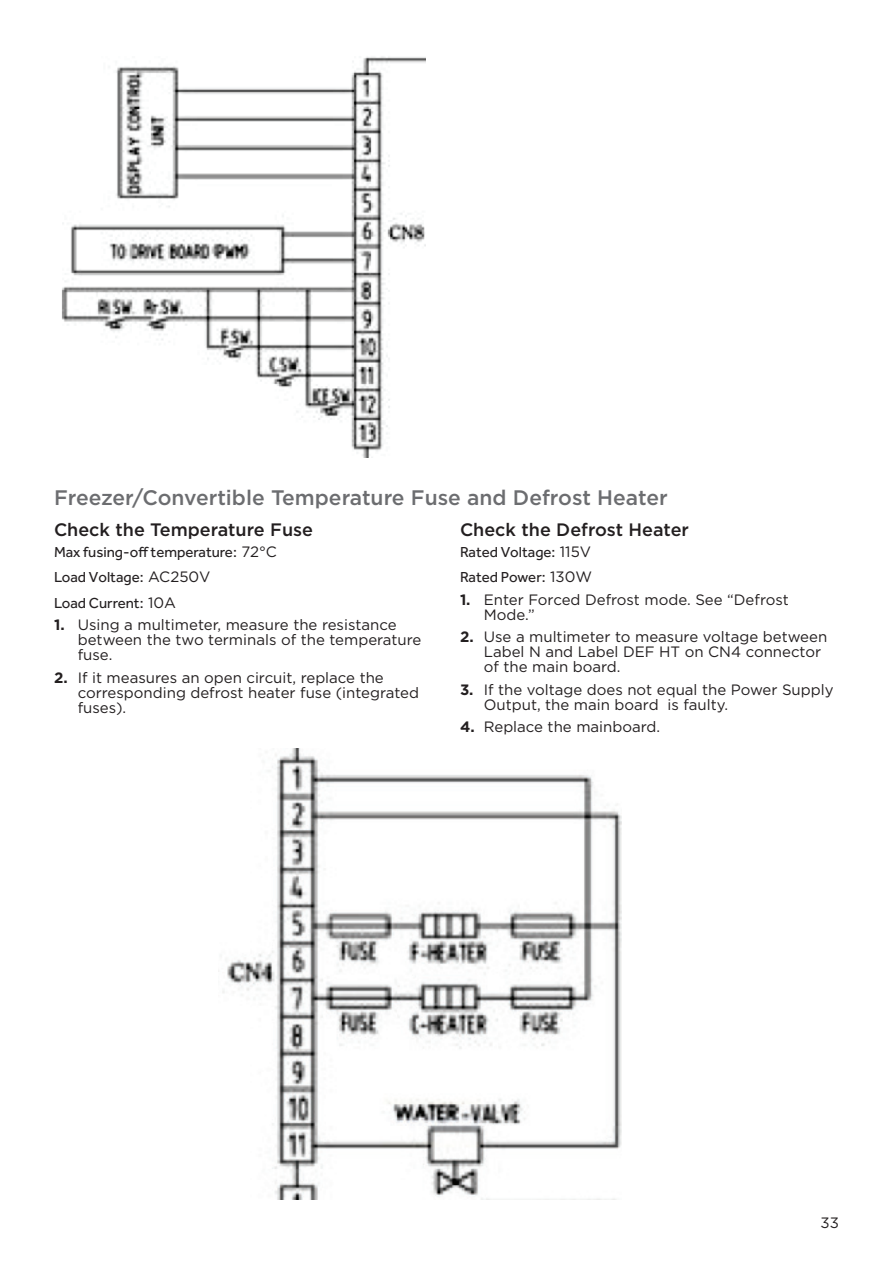
<style>
.page{position:relative;width:893px;height:1263px;background:#fff}
.page>*{position:absolute;margin:0;border:0;box-sizing:border-box;transform-origin:0 0}
.t1{font:500 21px "Gotham";color:#6c6d70}
.t2{font:500 18px "Gotham";color:#231f20}
.t3{font:15px/15px "Gotham";color:#231f20}
.t4{font:15px/25.5px "Effra";color:#231f20}
.s1{font-family:"Gotham"}
.s2{font-weight:700}
</style>
<div class="page">
<img style="left:62px;top:56px;width:364px;height:401px">
<img style="left:218px;top:749px;width:403px;height:450px">
<h1 class="t1" style="left:54px;top:485px;width:615px">Freezer/Convertible Temperature Fuse and Defrost Heater</h1>
<p class="t2" style="left:54px;top:519px;width:261px">Check the Temperature Fuse</p>
<p class="t4" style="left:54px;top:538px;width:224px">Max fusing-off temperature: <span class="s1">72°C<br></span>Load Voltage: <span class="s1">AC250V<br></span>Load Current: <span class="s1">10A</span></p>
<p class="t3" style="left:78px;top:617px;width:345px;text-indent:-24px"><span class="s2">1.</span> Using a multimeter, measure the resistance between the two terminals of the temperature fuse.</p>
<p class="t3" style="left:78px;top:669px;width:343px;text-indent:-24px"><span class="s2">2.</span> If it measures an open circuit, replace the corresponding defrost heater fuse (integrated fuses).</p>
<p class="t2" style="left:460px;top:519px;width:230px">Check the Defrost Heater</p>
<p class="t4" style="left:460px;top:538px;width:134px">Rated Voltage: <span class="s1">115V<br></span>Rated Power: <span class="s1">130W</span></p>
<p class="t3" style="left:484px;top:591px;width:307px;text-indent:-24px"><span class="s2">1.</span> Enter Forced Defrost mode. See “Defrost<br>Mode.”</p>
<p class="t3" style="left:484px;top:629px;width:345px;text-indent:-24px"><span class="s2">2.</span> Use a multimeter to measure voltage between<br>Label N and Label DEF HT on CN4 connector of the main board.</p>
<p class="t3" style="left:484px;top:681px;width:351px;text-indent:-24px"><span class="s2">3.</span> If the voltage does not equal the Power Supply<br>Output, the main board is faulty.</p>
<p class="t3" style="left:460px;top:719px;width:202px"><span class="s2">4.</span> Replace the mainboard.</p>
<p class="t3" style="left:821px;top:1214px;width:20px">33</p>
</div>
